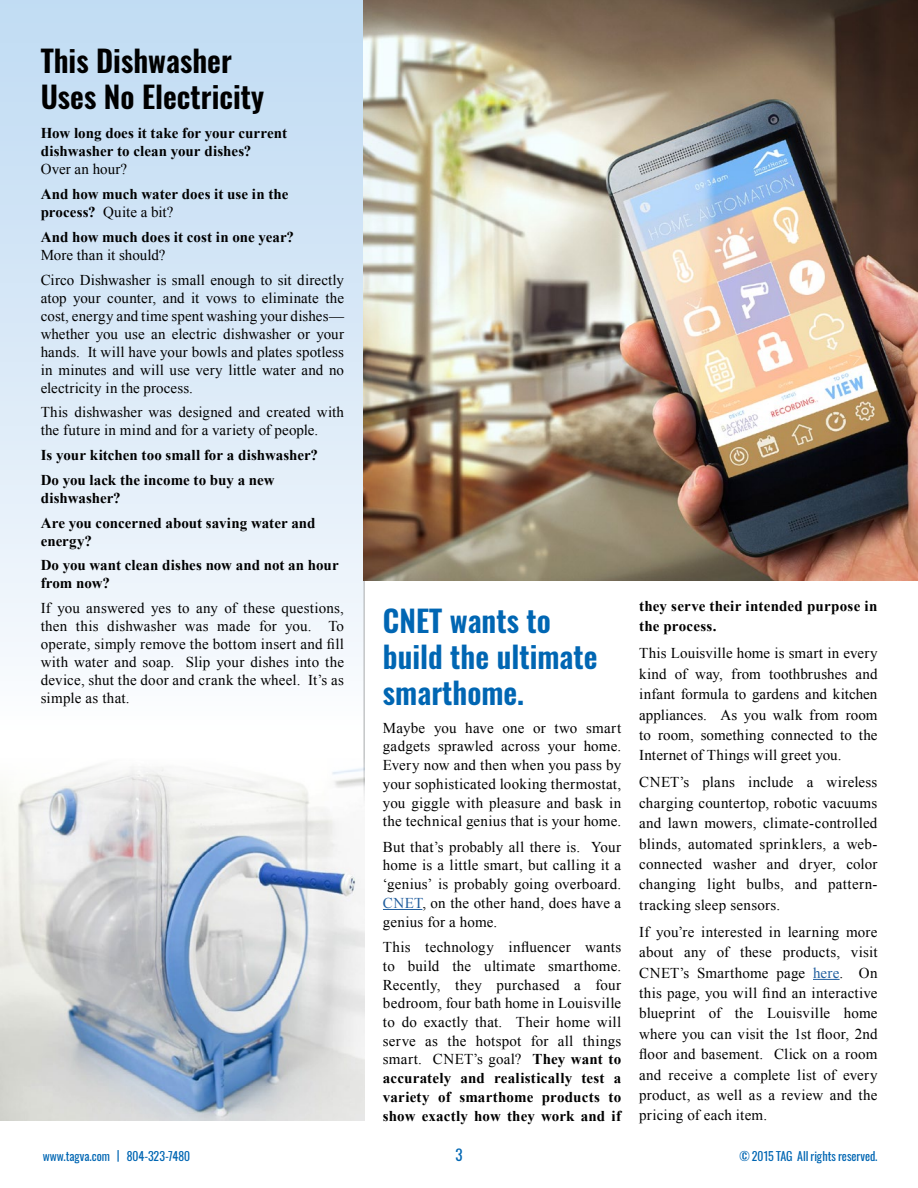
<style>
.page{position:relative;width:918px;height:1188px;background:#fff}
.page>*{position:absolute;margin:0;border:0;box-sizing:border-box;transform-origin:0 0}
.t1{font:600 30px/36px "Oswald";color:#0066b3}
.t2{font:600 30px/36px "Oswald";color:#000}
.t3{font:15px/20.4px "Times New Roman";letter-spacing:.01em;color:#000;text-align:justify}
.t4{font:700 15px/24.8px "Times New Roman";color:#000}
.t5{font:15px "Oswald";color:#0066b3}
.t6{font:12px "Oswald";color:#0066b3}
.s1{font-weight:400}
.s2{color:#215e9e}
.s3{font-weight:700}
</style>
<div class="page">
<svg style="left:0;top:0;width:364px;height:758px"></svg>
<hr style="left:364px;top:0;width:1px;height:1120px;background:#a7a9ac">
<img style="left:364px;top:0;width:554px;height:580px">
<img style="left:0;top:758px;width:364px;height:362px">
<hr style="left:383px;top:909px;width:39px;height:1px;background:#215e9e">
<svg style="left:813px;top:979px;width:27px;height:1px"></svg>
<h1 class="t2" style="left:41px;top:44px;width:225px">This Dishwasher<br>Uses No Electricity</h1>
<p class="t4" style="left:41px;top:124px;width:248px;line-height:18px">How long does it take for your current dishwasher to clean your dishes?</p>
<p class="t3" style="left:41px;top:159px;width:88px">Over an hour?</p>
<p class="t4" style="left:41px;top:185px;width:249px;line-height:18px">And how much water does it use in the process? <span class="s1">Quite a bit?</span></p>
<p class="t4" style="left:41px;top:224px;width:255px">And how much does it cost in one year?</p>
<p class="t3" style="left:41px;top:242px;width:305px;line-height:24.8px">More than it should?<br>Circo Dishwasher is small enough to sit directly</p>
<p class="t3" style="left:41px;top:288px;width:305px;line-height:18px">atop your counter, and it vows to eliminate the cost, energy and time spent washing your dishes— whether you use an electric dishwasher or your hands. It will have your bowls and plates spotless in minutes and will use very little water and no electricity in the process.</p>
<p class="t3" style="left:41px;top:403px;width:305px;line-height:18px">This dishwasher was designed and created with the future in mind and for a variety of people.</p>
<p class="t4" style="left:41px;top:442px;width:279px">Is your kitchen too small for a dishwasher?<br>Do you lack the income to buy a new</p>
<p class="t4" style="left:41px;top:485px;width:276px">dishwasher?<br>Are you concerned about saving water and</p>
<p class="t4" style="left:41px;top:528px;width:300px">energy?<br>Do you want clean dishes now and not an hour</p>
<p class="t4" style="left:41px;top:571px;width:71px">from now?</p>
<p class="t3" style="left:41px;top:599px;width:305px;line-height:18px">If you answered yes to any of these questions, then this dishwasher was made for you. To operate, simply remove the bottom insert and fill with water and soap. Slip your dishes into the device, shut the door and crank the wheel. It’s as simple as that.</p>
<h1 class="t1" style="left:383px;top:604px;width:216px">CNET wants to build the ultimate smarthome.</h1>
<p class="t3" style="left:383px;top:718px;width:240px;line-height:18.8px">Maybe you have one or two smart gadgets sprawled across your home.<br>Every now and then when you pass by your sophisticated looking thermostat, you giggle with pleasure and bask in the technical genius that is your home.</p>
<p class="t3" style="left:383px;top:837px;width:240px;line-height:18.8px">But that’s probably all there is. Your home is a little smart, but calling it a ‘genius’ is probably going overboard.<br><span class="s2">CNET</span>, on the other hand, does have a genius for a home.</p>
<p class="t3" style="left:383px;top:937px;width:240px;line-height:18.8px">This technology influencer wants to build the ultimate smarthome.<br>Recently, they purchased a four bedroom, four bath home in Louisville to do exactly that. Their home will serve as the hotspot for all things smart. CNET’s goal? <span class="s3">They want to accurately and realistically test a variety of smarthome products to show exactly how they work and if</span></p>
<p class="t4" style="left:639px;top:595px;width:240px;line-height:20.4px">they serve their intended purpose in the process.</p>
<p class="t3" style="left:639px;top:643px;width:240px">This Louisville home is smart in every kind of way, from toothbrushes and infant formula to gardens and kitchen appliances. As you walk from room to room, something connected to the Internet of Things will greet you.</p>
<p class="t3" style="left:639px;top:772px;width:240px">CNET’s plans include a wireless charging countertop, robotic vacuums and lawn mowers, climate-controlled blinds, automated sprinklers, a web&shy;connected washer and dryer, color changing light bulbs, and pattern&shy;tracking sleep sensors.</p>
<p class="t3" style="left:639px;top:921px;width:240px">If you’re interested in learning more about any of these products, visit CNET’s Smarthome page <span class="s2">here</span>. On this page, you will find an interactive blueprint of the Louisville home where you can visit the 1st floor, 2nd floor and basement. Click on a room and receive a complete list of every product, as well as a review and the pricing of each item.</p>
<p class="t6" style="left:43px;top:1148px;width:149px">www.tagva.com | 804-323-7480</p>
<p class="t5" style="left:455px;top:1144px;width:9px">3</p>
<p class="t6" style="left:739px;top:1148px;width:140px">© 2015 TAG All rights reserved.</p>
</div>
